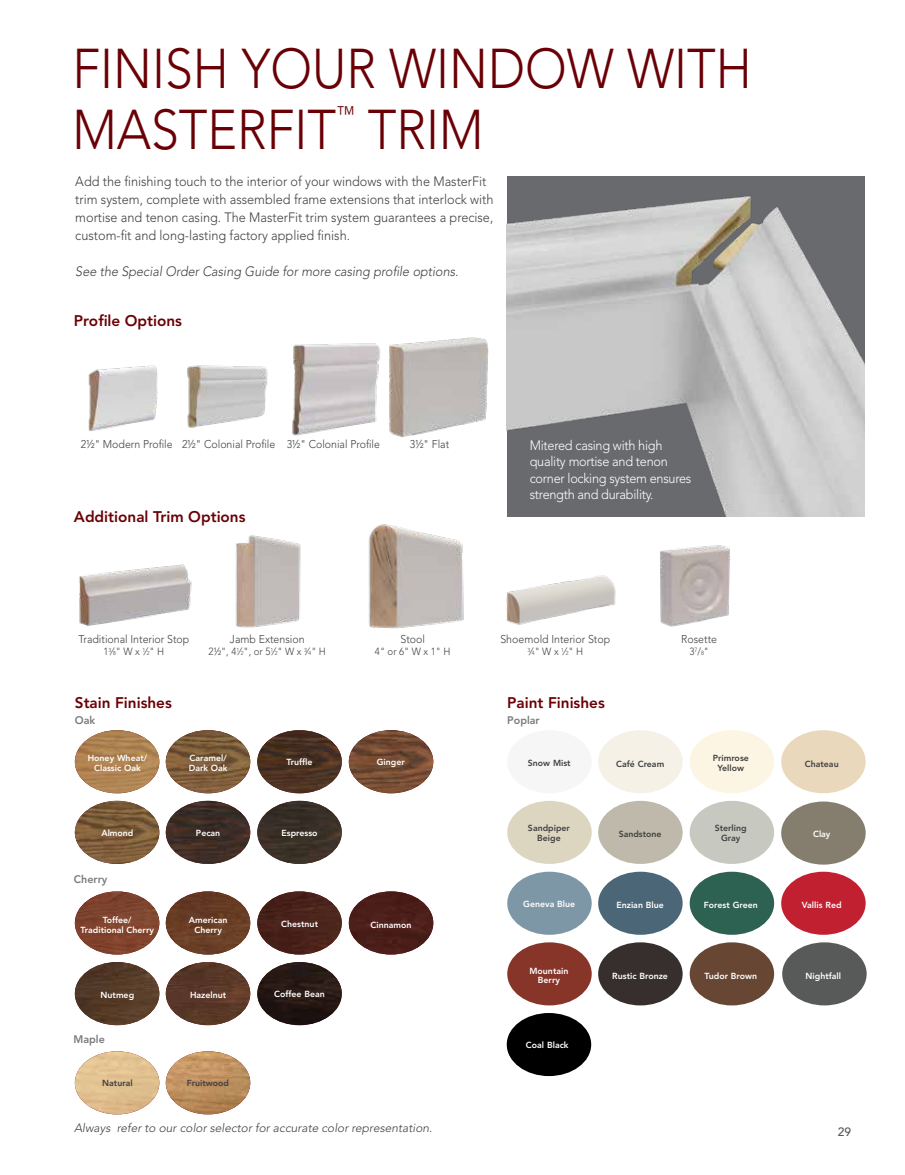
<style>
.page{position:relative;width:905px;height:1175px;background:#fff}
.page>*{position:absolute;margin:0;border:0;box-sizing:border-box;transform-origin:0 0}
.t1{font:300 55.5px/61.5px "Avenir LT Std";color:#6a0006;scale:.9 1}
.t2{font:300 21px "Avenir LT Std";color:#6a0006;scale:.9 1}
.t3{font:800 15.3px "Avenir LT Std";color:#6a0006}
.t4{font:300 13.5px/18px "Avenir LT Std";color:#414042;scale:.94 1}
.t5{font:300 13.5px/16.5px "Avenir LT Std";letter-spacing:-.02em;color:#fff;scale:.94 1}
.t6{font:italic 300 13.5px "Avenir LT Std";color:#414042;scale:.94 1}
.t7{font:italic 300 12px "Avenir LT Std";color:#414042}
.t8{font:500 12px "Avenir LT Std";color:#58595b}
.t9{font:300 11.25px "Avenir LT Std";color:#414042;scale:.94 1}
.t10{font:800 10.95px "Avenir LT Std";color:#797b7d}
.t11{font:300 10.35px "Avenir LT Std";color:#414042;scale:.94 1}
.t12{font:800 8.7px/9.9px "Avenir LT Std";color:#fff;text-align:center}
.t13{font:800 8.7px/9.9px "Avenir LT Std";color:#414042;text-align:center}
.s1{font-weight:400}
.s2{font-size:5.7px}
.s3{font-size:6px}
</style>
<div class="page">
<img style="left:506px;top:176px;width:358px;height:340px">
<img style="left:75px;top:730px;width:84px;height:63px">
<div style="left:507px;top:730px;width:84px;height:63px;background:#f6f6f6;border-radius:50%"></div>
<div style="left:507px;top:871px;width:84px;height:63px;background:#7e97a6;border-radius:50%"></div>
<img style="left:75px;top:891px;width:84px;height:63px">
<img style="left:75px;top:801px;width:84px;height:63px">
<div style="left:507px;top:801px;width:84px;height:63px;background:#dcd6c1;border-radius:50%"></div>
<div style="left:507px;top:942px;width:84px;height:63px;background:#873529;border-radius:50%"></div>
<img style="left:75px;top:962px;width:84px;height:63px">
<img style="left:75px;top:1051px;width:84px;height:63px">
<img style="left:166px;top:730px;width:84px;height:63px">
<div style="left:598px;top:730px;width:84px;height:63px;background:#f5f1e7;border-radius:50%"></div>
<div style="left:598px;top:871px;width:84px;height:63px;background:#4b6676;border-radius:50%"></div>
<img style="left:166px;top:891px;width:84px;height:63px">
<img style="left:166px;top:801px;width:84px;height:63px">
<div style="left:598px;top:801px;width:84px;height:63px;background:#beb9aa;border-radius:50%"></div>
<div style="left:598px;top:942px;width:84px;height:63px;background:#362f2d;border-radius:50%"></div>
<img style="left:166px;top:962px;width:84px;height:63px">
<img style="left:166px;top:1051px;width:84px;height:63px">
<img style="left:257px;top:730px;width:85px;height:63px">
<div style="left:689px;top:730px;width:85px;height:63px;background:#fcf5e3;border-radius:50%"></div>
<div style="left:689px;top:871px;width:85px;height:63px;background:#2d6152;border-radius:50%"></div>
<img style="left:257px;top:891px;width:85px;height:63px">
<img style="left:257px;top:801px;width:85px;height:63px">
<div style="left:689px;top:801px;width:85px;height:63px;background:#c7c8c0;border-radius:50%"></div>
<div style="left:689px;top:942px;width:85px;height:63px;background:#674734;border-radius:50%"></div>
<div style="left:782px;top:942px;width:84px;height:63px;background:#585959;border-radius:50%"></div>
<img style="left:257px;top:962px;width:85px;height:63px">
<img style="left:349px;top:730px;width:84px;height:63px">
<div style="left:781px;top:730px;width:84px;height:63px;background:#ead8bc;border-radius:50%"></div>
<div style="left:781px;top:871px;width:84px;height:63px;background:#c12031;border-radius:50%"></div>
<div style="left:781px;top:801px;width:84px;height:63px;background:#857d6d;border-radius:50%"></div>
<div style="left:506px;top:1013px;width:85px;height:63px;background:#000;border-radius:50%"></div>
<img style="left:349px;top:891px;width:84px;height:63px">
<img style="left:368px;top:524px;width:96px;height:105px">
<img style="left:88px;top:365px;width:70px;height:67px">
<img style="left:187px;top:365px;width:77px;height:63px">
<img style="left:264px;top:343px;width:94px;height:93px">
<img style="left:358px;top:310px;width:156px;height:157px">
<img style="left:79px;top:564px;width:113px;height:62px">
<img style="left:506px;top:575px;width:110px;height:50px">
<img style="left:660px;top:545px;width:70px;height:82px">
<img style="left:235px;top:535px;width:66px;height:93px">
<h1 class="t1" style="left:72px;top:38px;width:756px">FINISH YOUR WINDOW WITH<br>MASTERFIT</h1>
<h2 class="t2" style="left:336px;top:101px;width:22px">™</h2>
<h1 class="t1" style="left:368px;top:100px;width:130px">TRIM</h1>
<p class="t4" style="left:75px;top:173px;width:446px">Add the finishing touch to the interior of your windows with the MasterFit trim system, complete with assembled frame extensions that interlock with mortise and tenon casing. The MasterFit trim system guarantees a precise, custom-fit and long-lasting factory applied finish.</p>
<h3 class="t6" style="left:75px;top:264px;width:409px">See the Special Order Casing Guide for more casing profile options.</h3>
<h3 class="t3" style="left:74px;top:311px;width:110px">Profile Options</h3>
<p class="t9" style="left:81px;top:437px;width:319px">2½<span class="s1">"</span> Modern Profile 2½<span class="s1">"</span> Colonial Profile 3½<span class="s1">"</span> Colonial Profile</p>
<p class="t9" style="left:410px;top:437px;width:43px">3½<span class="s1">"</span> Flat</p>
<h3 class="t3" style="left:74px;top:508px;width:173px">Additional Trim Options</h3>
<p class="t9" style="left:78px;top:632px;width:119px">Traditional Interior Stop</p>
<p class="t11" style="left:103px;top:645px;width:66px">1<sup>3</sup>⁄<span class="s2">8</span><span class="s1">"</span> W x <sup>1</sup>⁄<span class="s2">2</span><span class="s1">"</span> H</p>
<h3 class="t3" style="left:75px;top:693px;width:98px">Stain Finishes</h3>
<p class="t10" style="left:75px;top:713px;width:22px">Oak</p>
<p class="t9" style="left:230px;top:632px;width:81px">Jamb Extension</p>
<p class="t11" style="left:208px;top:645px;width:126px">2½<span class="s1">"</span>, 4<sup>1</sup>⁄<span class="s2">2</span><span class="s1">"</span>, or 5<sup>1</sup>⁄<span class="s2">2</span><span class="s1">"</span> W x <sup>3</sup>⁄<span class="s2">4</span><span class="s1">"</span> H</p>
<p class="t9" style="left:400px;top:632px;width:28px">Stool</p>
<p class="t11" style="left:375px;top:645px;width:82px">4<span class="s1">"</span> or 6<span class="s1">"</span> W x 1<span class="s1">"</span> H</p>
<p class="t12" style="left:88px;top:753px;width:61px">Honey Wheat/<br>Classic Oak</p>
<p class="t12" style="left:189px;top:753px;width:40px;text-align:left">Caramel/<br>Dark Oak</p>
<p class="t12" style="left:286px;top:757px;width:27px">Truffle</p>
<p class="t12" style="left:377px;top:757px;width:30px">Ginger</p>
<p class="t12" style="left:101px;top:828px;width:34px">Almond</p>
<p class="t12" style="left:196px;top:828px;width:26px">Pecan</p>
<p class="t12" style="left:281px;top:828px;width:38px">Espresso</p>
<p class="t10" style="left:74px;top:872px;width:35px">Cherry</p>
<p class="t12" style="left:81px;top:915px;width:75px">Toffee/<br>Traditional Cherry</p>
<p class="t12" style="left:189px;top:915px;width:40px">American<br>Cherry</p>
<p class="t12" style="left:281px;top:919px;width:38px">Chestnut</p>
<p class="t12" style="left:370px;top:920px;width:42px">Cinnamon</p>
<p class="t12" style="left:101px;top:989px;width:35px">Nutmeg</p>
<p class="t12" style="left:190px;top:989px;width:38px">Hazelnut</p>
<p class="t12" style="left:274px;top:989px;width:52px">Coffee Bean</p>
<p class="t10" style="left:73px;top:1033px;width:33px">Maple</p>
<p class="t13" style="left:102px;top:1078px;width:32px">Natural</p>
<p class="t13" style="left:187px;top:1078px;width:44px">Fruitwood</p>
<h3 class="t7" style="left:74px;top:1121px;width:359px">Always refer to our color selector for accurate color representation.</h3>
<h3 class="t5" style="left:530px;top:437px;width:173px">Mitered casing with high quality mortise and tenon corner locking system ensures strength and durability.</h3>
<p class="t9" style="left:500px;top:632px;width:118px">Shoemold Interior Stop</p>
<p class="t11" style="left:527px;top:645px;width:61px"><sup>3</sup>⁄<span class="s2">4</span><span class="s1">"</span> W x <sup>1</sup>⁄<span class="s2">2</span><span class="s1">"</span> H</p>
<p class="t9" style="left:681px;top:632px;width:40px">Rosette</p>
<p class="t11" style="left:689px;top:645px;width:22px">3<sup>7</sup>/<span class="s3">8</span>"</p>
<h3 class="t3" style="left:507px;top:693px;width:99px">Paint Finishes</h3>
<p class="t10" style="left:507px;top:714px;width:34px">Poplar</p>
<p class="t13" style="left:528px;top:758px;width:44px">Snow Mist</p>
<p class="t13" style="left:616px;top:758px;width:50px">Café Cream</p>
<p class="t13" style="left:712px;top:752px;width:38px">Primrose<br>Yellow</p>
<p class="t13" style="left:804px;top:758px;width:35px">Chateau</p>
<p class="t13" style="left:528px;top:823px;width:43px">Sandpiper<br>Beige</p>
<p class="t13" style="left:618px;top:829px;width:44px">Sandstone</p>
<p class="t13" style="left:714px;top:823px;width:33px">Sterling<br>Gray</p>
<p class="t12" style="left:813px;top:829px;width:19px">Clay</p>
<p class="t12" style="left:523px;top:899px;width:53px">Geneva Blue</p>
<p class="t12" style="left:616px;top:900px;width:49px">Enzian Blue</p>
<p class="t12" style="left:703px;top:900px;width:55px">Forest Green</p>
<p class="t12" style="left:801px;top:900px;width:41px">Vallis Red</p>
<p class="t12" style="left:529px;top:965px;width:40px">Mountain<br>Berry</p>
<p class="t12" style="left:526px;top:1040px;width:44px">Coal Black</p>
<p class="t12" style="left:612px;top:970px;width:57px">Rustic Bronze</p>
<p class="t12" style="left:704px;top:970px;width:54px">Tudor Brown</p>
<p class="t12" style="left:805px;top:970px;width:37px">Nightfall</p>
<h3 class="t8" style="left:837px;top:1124px;width:15px">29</h3>
</div>
